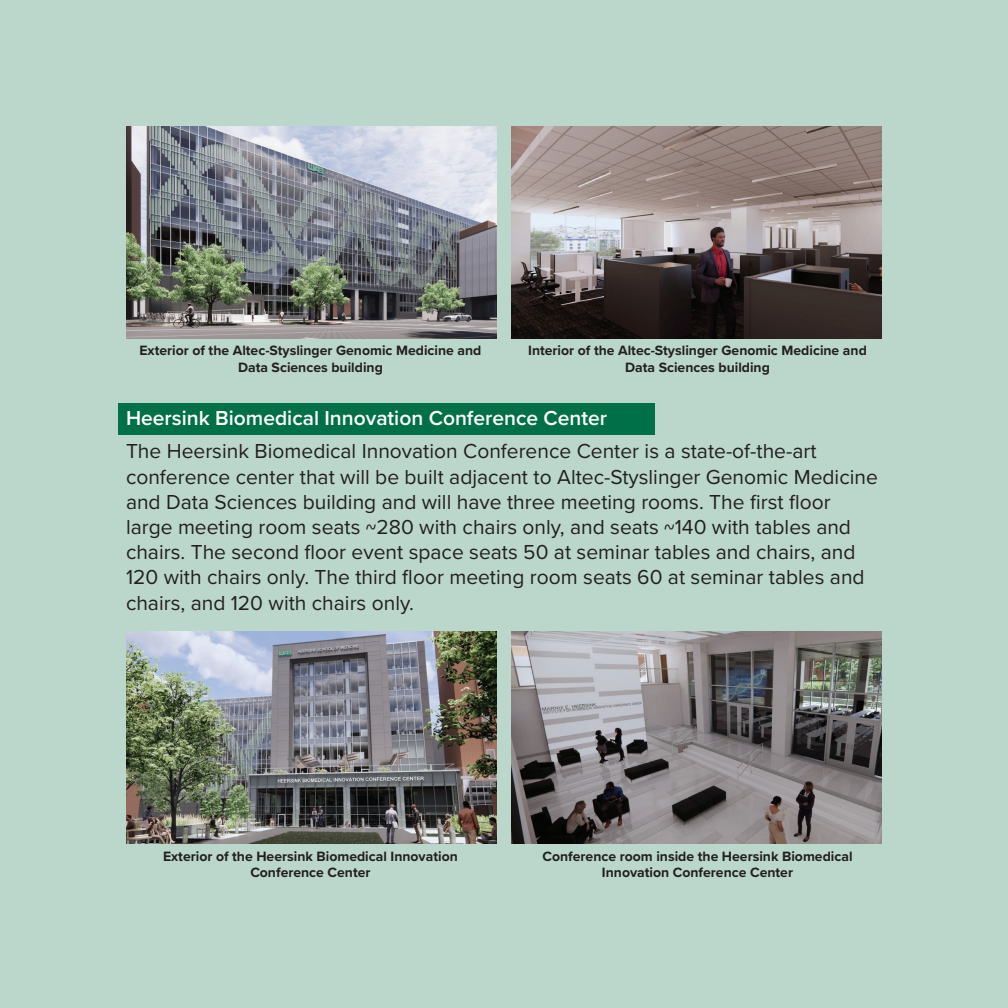
<style>
.page{position:relative;width:1008px;height:1008px;background:#bbd7cc}
.page>*{position:absolute;margin:0;border:0;box-sizing:border-box;transform-origin:0 0}
.t1{font:21px/25.2px "Proxima Nova";color:#231f20}
.t2{font:600 21px "Proxima Nova";color:#fff}
.t3{font:700 14px/16.8px "Proxima Nova";color:#231f20;text-align:center}
</style>
<div class="page">
<div style="left:118px;top:403px;width:536px;height:32px;background:#007049"></div>
<img style="left:126px;top:126px;width:370px;height:213px">
<img style="left:126px;top:631px;width:370px;height:213px">
<img style="left:512px;top:126px;width:370px;height:213px">
<img style="left:512px;top:631px;width:370px;height:213px">
<p class="t3" style="left:139px;top:342px;width:344px">Exterior of the Altec-Styslinger Genomic Medicine and<br>Data Sciences building</p>
<p class="t3" style="left:528px;top:342px;width:340px">Interior of the Altec-Styslinger Genomic Medicine and<br>Data Sciences building</p>
<p class="t2" style="left:126px;top:403px;width:483px">Heersink Biomedical Innovation Conference Center</p>
<p class="t1" style="left:126px;top:438px;width:753px">The Heersink Biomedical Innovation Conference Center is a state-of-the-art conference center that will be built adjacent to Altec-Styslinger Genomic Medicine and Data Sciences building and will have three meeting rooms. The first floor large meeting room seats ~280 with chairs only, and seats ~140 with tables and chairs. The second floor event space seats 50 at seminar tables and chairs, and 120 with chairs only. The third floor meeting room seats 60 at seminar tables and chairs, and 120 with chairs only.</p>
<p class="t3" style="left:163px;top:847px;width:296px">Exterior of the Heersink Biomedical Innovation<br>Conference Center</p>
<p class="t3" style="left:543px;top:847px;width:312px">Conference room inside the Heersink Biomedical<br>Innovation Conference Center</p>
</div>
